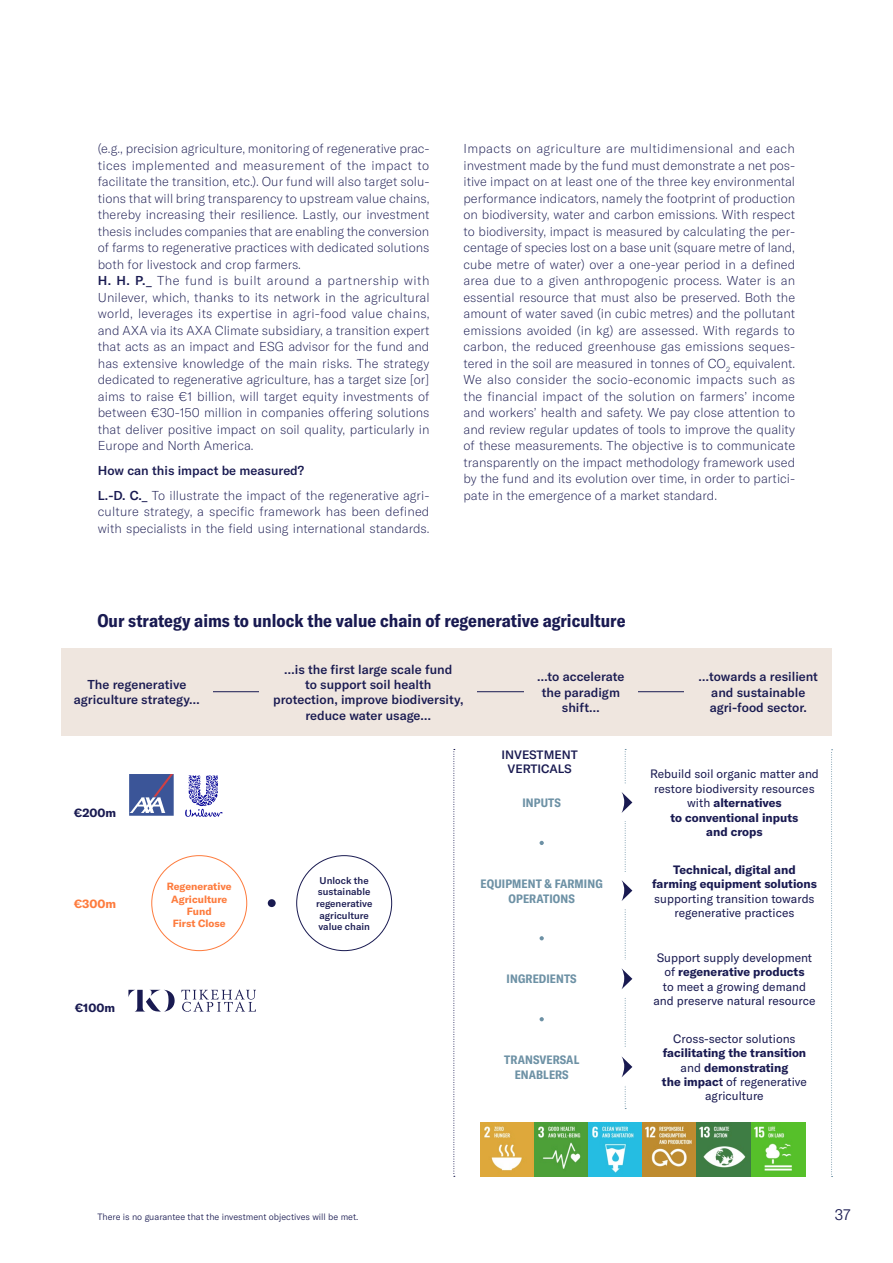
<style>
.page{position:relative;width:893px;height:1263px;background:#fff}
.page>*{position:absolute;margin:0;border:0;box-sizing:border-box;transform-origin:0 0}
.t1{font:700 condensed 18px "GT America";color:#191a51}
.t2{font:300 15px "GT America";color:#191a51}
.REP_INTERVIEW{font:100 12.75px/16.5px "GT America";color:#191a51;text-align:justify}
.Q_INTERVIEW{font:500 12.75px/15.3px "GT America";color:#191a51;text-align:center}
.t3{font:12px/14.4px "GT America";color:#191a51;text-align:center}
.t4{font:700 condensed 12px/14.4px "GT America";letter-spacing:.01em;color:#6d91a5;text-align:center}
.t5{font:500 12px/14.4px "GT America";color:#191a51;text-align:center}
.t6{font:700 12px "GT America";color:#191a51}
.t7{font:700 12px "GT America";color:#fd7b3d}
.t8{font:700 10.35px/12.5px "GT America";color:#fd7b3d;text-align:center}
.t9{font:500 9.75px/11.7px "GT America";color:#191a51;text-align:center}
.t10{font:300 9px "GT America";color:#191a51}
.s1{font-weight:500}
.s2{font-weight:700}
</style>
<div class="page">
<svg style="left:453px;top:749px;width:2px;height:428px"></svg>
<div style="left:268px;top:899px;width:8px;height:8px;background:#191a51;border-radius:50%"></div>
<svg style="left:831px;top:749px;width:2px;height:428px"></svg>
<img style="left:480px;top:1123px;width:325px;height:54px">
<svg style="left:540px;top:841px;width:4px;height:4px"></svg>
<svg style="left:540px;top:936px;width:4px;height:4px"></svg>
<svg style="left:540px;top:1017px;width:4px;height:4px"></svg>
<svg style="left:129px;top:774px;width:45px;height:42px;background:#5d6ea5"></svg>
<svg style="left:185px;top:775px;width:38px;height:42px"></svg>
<svg style="left:181px;top:989px;width:75px;height:23px"></svg>
<svg style="left:128px;top:990px;width:47px;height:21px"></svg>
<div style="left:61px;top:648px;width:771px;height:87px;background:#efe6df"></div>
<hr style="left:61px;top:691px;width:770px;height:1px;background:#191a51">
<div style="left:259px;top:664px;width:218px;height:56px;background:#efe6df"></div>
<div style="left:524px;top:671px;width:114px;height:41px;background:#efe6df"></div>
<div style="left:685px;top:671px;width:147px;height:41px;background:#efe6df"></div>
<div style="left:61px;top:679px;width:152px;height:25px;background:#efe6df"></div>
<svg style="left:621px;top:749px;width:11px;height:360px"></svg>
<p class="REP_INTERVIEW" style="left:98px;top:140px;width:333px">(e.g., precision agriculture, monitoring of regenerative prac&shy;tices implemented and measurement of the impact to facilitate the transition, etc.). Our fund will also target solu&shy;tions that will bring transparency to upstream value chains, thereby increasing their resilience. Lastly, our investment thesis includes companies that are enabling the conversion of farms to regenerative practices with dedicated solutions both for livestock and crop farmers.</p>
<p class="REP_INTERVIEW" style="left:98px;top:272px;width:333px"><span class="s1">H. H. P._</span> The fund is built around a partnership with Unilever, which, thanks to its network in the agricultural world, leverages its expertise in agri-food value chains, and AXA via its AXA Climate subsidiary, a transition expert that acts as an impact and ESG advisor for the fund and has extensive knowledge of the main risks. The strategy dedicated to regenerative agriculture, has a target size [or] aims to raise €1 billion, will target equity investments of between €30-150 million in companies offering solutions that deliver positive impact on soil quality, particularly in Europe and North America.</p>
<p class="Q_INTERVIEW" style="left:98px;top:463px;width:208px">How can this impact be measured?</p>
<p class="REP_INTERVIEW" style="left:98px;top:487px;width:333px"><span class="s1">L.-D. C._</span> To illustrate the impact of the regenerative agri&shy;culture strategy, a specific framework has been defined with specialists in the field using international standards.</p>
<p class="REP_INTERVIEW" style="left:463px;top:140px;width:333px">Impacts on agriculture are multidimensional and each investment made by the fund must demonstrate a net pos&shy;itive impact on at least one of the three key environmental performance indicators, namely the footprint of production on biodiversity, water and carbon emissions. With respect to biodiversity, impact is measured by calculating the per&shy;centage of species lost on a base unit (square metre of land, cube metre of water) over a one-year period in a defined area due to a given anthropogenic process. Water is an essential resource that must also be preserved. Both the amount of water saved (in cubic metres) and the pollutant emissions avoided (in kg) are assessed. With regards to carbon, the reduced greenhouse gas emissions seques&shy;tered in the soil are measured in tonnes of CO<sub>2</sub> equivalent.<br>We also consider the socio-economic impacts such as the financial impact of the solution on farmers’ income and workers’ health and safety. We pay close attention to and review regular updates of tools to improve the quality of these measurements. The objective is to communicate transparently on the impact methodology framework used by the fund and its evolution over time, in order to partici&shy;pate in the emergence of a market standard.</p>
<p class="t1" style="left:97px;top:609px;width:530px">Our strategy aims to unlock the value chain of regenerative agriculture</p>
<p class="Q_INTERVIEW" style="left:273px;top:661px;width:192px">…is the first large scale fund<br>to support soil health protection, improve biodiversity, reduce water usage…</p>
<p class="Q_INTERVIEW" style="left:537px;top:669px;width:89px">…to accelerate the paradigm shift…</p>
<p class="Q_INTERVIEW" style="left:699px;top:669px;width:121px">…towards a resilient and sustainable agri-food sector.</p>
<p class="Q_INTERVIEW" style="left:74px;top:677px;width:127px">The regenerative agriculture strategy…</p>
<p class="t6" style="left:74px;top:805px;width:43px">€200m</p>
<p class="t7" style="left:74px;top:896px;width:44px">€300m</p>
<p class="t6" style="left:75px;top:1000px;width:42px">€100m</p>
<p class="t8" style="left:167px;top:880px;width:66px">Regenerative</p>
<p class="t8" style="left:171px;top:892px;width:58px">Agriculture<br>Fund</p>
<p class="t8" style="left:173px;top:917px;width:54px">First Close</p>
<p class="t9" style="left:316px;top:874px;width:58px">Unlock the sustainable regenerative agriculture value chain</p>
<p class="t5" style="left:501px;top:747px;width:78px">INVESTMENT<br>VERTICALS</p>
<p class="t4" style="left:522px;top:796px;width:40px">INPUTS</p>
<p class="t4" style="left:481px;top:876px;width:124px">EQUIPMENT &amp; FARMING<br>OPERATIONS</p>
<p class="t4" style="left:507px;top:972px;width:72px">INGREDIENTS</p>
<p class="t4" style="left:504px;top:1053px;width:77px">TRANSVERSAL<br>ENABLERS</p>
<p class="t3" style="left:650px;top:767px;width:170px">Rebuild soil organic matter and restore biodiversity resources with <span class="s2">alternatives<br>to conventional inputs<br>and crops</span></p>
<p class="t3" style="left:652px;top:862px;width:166px"><span class="s2">Technical, digital and farming equipment solutions </span>supporting transition towards regenerative practices</p>
<p class="t3" style="left:653px;top:950px;width:163px">Support supply development of <span class="s2">regenerative products<br></span>to meet a growing demand and preserve natural resource</p>
<p class="t3" style="left:662px;top:1031px;width:147px">Cross-sector solutions <span class="s2">facilitating the transition </span>and <span class="s2">demonstrating<br>the impac</span><span class="s1">t</span> of regenerative agriculture</p>
<p class="t10" style="left:97px;top:1212px;width:262px">There is no guarantee that the investment objectives will be met.</p>
<p class="t2" style="left:835px;top:1206px;width:17px">37</p>
</div>
